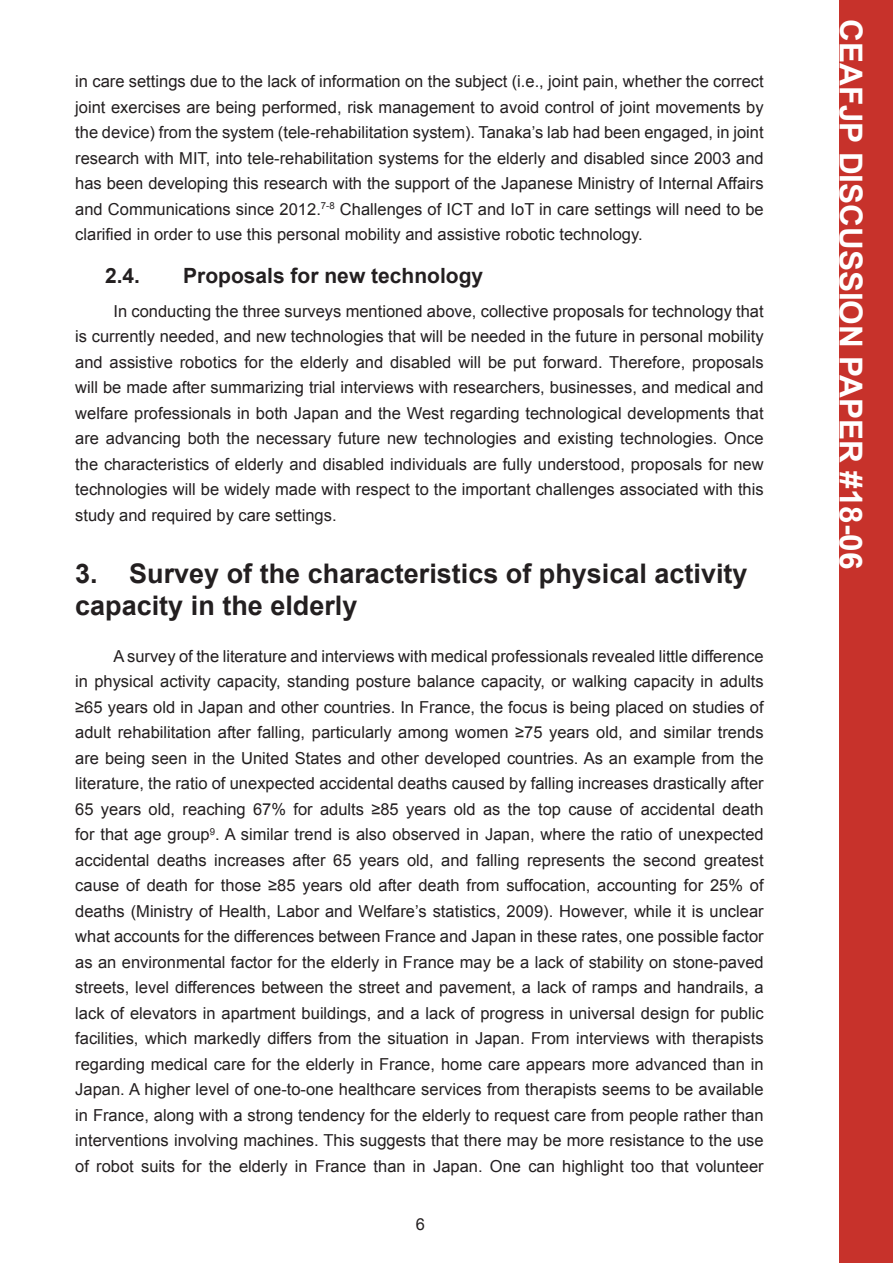
<style>
.page{position:relative;width:893px;height:1263px;background:#fff}
.page>*{position:absolute;margin:0;border:0;box-sizing:border-box;transform-origin:0 0}
.t1{font:700 31.5px "Arial";color:#fff}
._1_-_Titre{font:700 27px/32.4px "Arial";color:#231f20}
._2_-_Titre{font:700 21px "Arial";color:#231f20}
.t2{font:16.5px/25.5px "Arial";color:#231f20;text-align:justify}
</style>
<div class="page">
<div style="left:840px;top:0;width:53px;height:1263px;background:#c7322b"></div>
<p class="t2" style="left:75px;top:69px;width:690px">in care settings due to the lack of information on the subject (i.e., joint pain, whether the correct joint exercises are being performed, risk management to avoid control of joint movements by the device) from the system (tele-rehabilitation system). Tanaka’s lab had been engaged, in joint research with MIT, into tele-rehabilitation systems for the elderly and disabled since 2003 and has been developing this research with the support of the Japanese Ministry of Internal Affairs and Communications since 2012.<sup>7-8</sup> Challenges of ICT and IoT in care settings will need to be clarified in order to use this personal mobility and assistive robotic technology.</p>
<p class="_2_-_Titre" style="left:105px;top:261px;width:37px">2.4.</p>
<p class="_2_-_Titre" style="left:183px;top:261px;width:301px">Proposals for new technology</p>
<p class="t2" style="left:75px;top:298px;width:690px;text-indent:38px">In conducting the three surveys mentioned above, collective proposals for technology that is currently needed, and new technologies that will be needed in the future in personal mobility and assistive robotics for the elderly and disabled will be put forward. Therefore, proposals will be made after summarizing trial interviews with researchers, businesses, and medical and welfare professionals in both Japan and the West regarding technological developments that are advancing both the necessary future new technologies and existing technologies. Once the characteristics of elderly and disabled individuals are fully understood, proposals for new technologies will be widely made with respect to the important challenges associated with this study and required by care settings.</p>
<p class="_1_-_Titre" style="left:75px;top:558px;width:674px">3. Survey of the characteristics of physical activity capacity in the elderly</p>
<p class="t2" style="left:75px;top:643px;width:690px;text-indent:38px">A survey of the literature and interviews with medical professionals revealed little difference in physical activity capacity, standing posture balance capacity, or walking capacity in adults ≥65 years old in Japan and other countries. In France, the focus is being placed on studies of adult rehabilitation after falling, particularly among women ≥75 years old, and similar trends are being seen in the United States and other developed countries. As an example from the literature, the ratio of unexpected accidental deaths caused by falling increases drastically after 65 years old, reaching 67% for adults ≥85 years old as the top cause of accidental death for that age group<sup>9</sup>. A similar trend is also observed in Japan, where the ratio of unexpected accidental deaths increases after 65 years old, and falling represents the second greatest cause of death for those ≥85 years old after death from suffocation, accounting for 25% of deaths (Ministry of Health, Labor and Welfare’s statistics, 2009). However, while it is unclear what accounts for the differences between France and Japan in these rates, one possible factor as an environmental factor for the elderly in France may be a lack of stability on stone-paved streets, level differences between the street and pavement, a lack of ramps and handrails, a lack of elevators in apartment buildings, and a lack of progress in universal design for public facilities, which markedly differs from the situation in Japan. From interviews with therapists regarding medical care for the elderly in France, home care appears more advanced than in Japan. A higher level of one-to-one healthcare services from therapists seems to be available in France, along with a strong tendency for the elderly to request care from people rather than interventions involving machines. This suggests that there may be more resistance to the use of robot suits for the elderly in France than in Japan. One can highlight too that volunteer</p>
<p class="t2" style="left:416px;top:1212px;width:11px">6</p>
<h1 class="t1" style="left:872px;top:19px;width:552px;rotate:90deg">CEAFJP DISCUSSION PAPER #18-06</h1>
</div>
